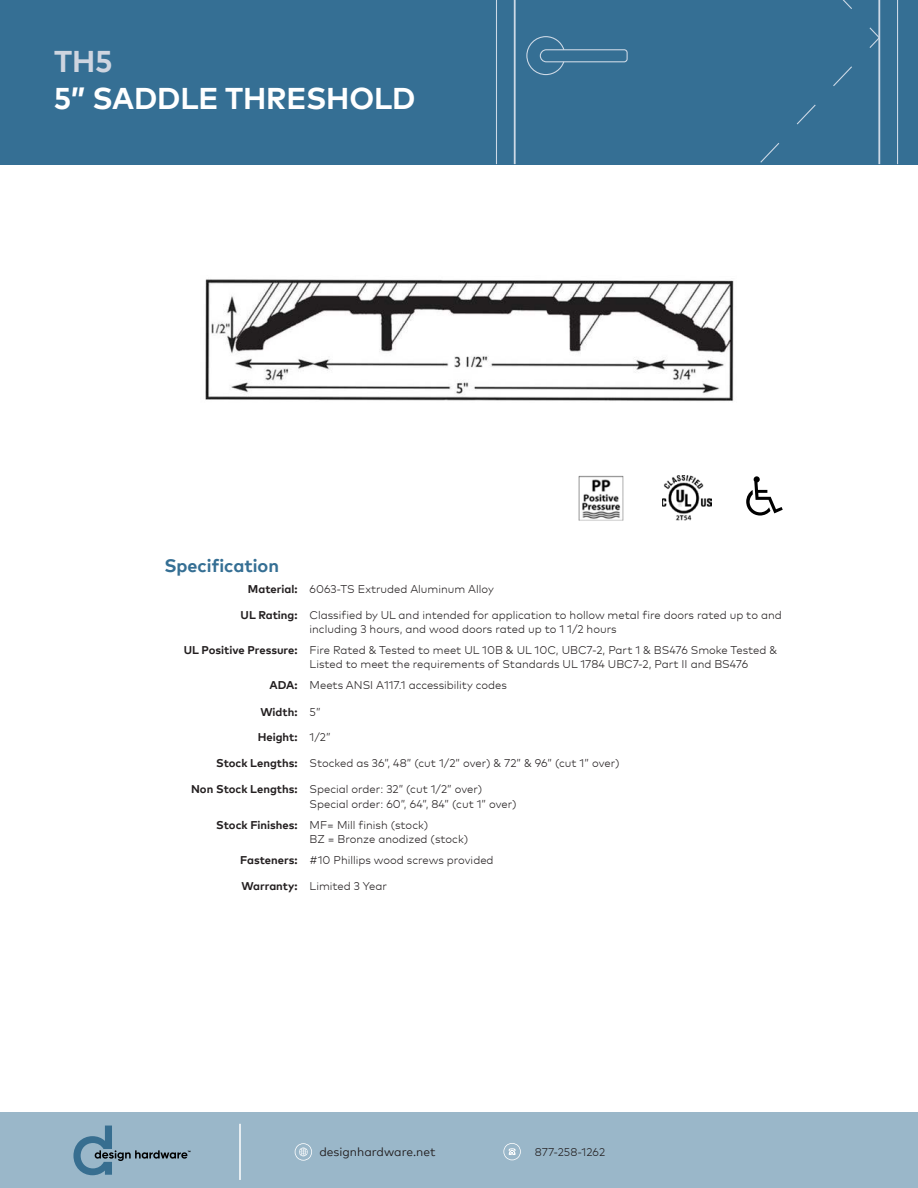
<style>
.page{position:relative;width:918px;height:1188px;background:#fff}
.page>*{position:absolute;margin:0;border:0;box-sizing:border-box;transform-origin:0 0}
.t1{font:700 30px "Mark Pro";letter-spacing:-.005em;color:#fff}
.t2{font:700 30px "Mark Pro";color:#ced5e0}
.t3{font:700 18px "Mark Pro";color:#356f94}
.t4{font:12px "Mark Pro";color:#231f20}
.t5{font:300 11.25px/14.2px "Mark Pro";color:#231f20}
.t6{font:700 11.25px "Mark Pro";color:#231f20}
.s1{font-weight:700}
.s2{font-weight:300}
</style>
<div class="page">
<div style="left:0;top:0;width:918px;height:165px;background:#356f94"></div>
<hr style="left:878px;top:0;width:2px;height:164px;background:#cdd9e6">
<hr style="left:514px;top:0;width:2px;height:164px;background:#cdd9e6">
<hr style="left:897px;top:0;width:1px;height:164px;background:#cdd9e6">
<hr style="left:496px;top:0;width:1px;height:164px;background:#cdd9e6">
<svg style="left:842px;top:0;width:10px;height:9px"></svg>
<svg style="left:869px;top:27px;width:10px;height:21px"></svg>
<svg style="left:526px;top:36px;width:326px;height:127px"></svg>
<div style="left:0;top:1112px;width:918px;height:76px;background:#9ab7c9"></div>
<svg style="left:73px;top:1126px;width:117px;height:49px"></svg>
<hr style="left:239px;top:1124px;width:2px;height:56px;background:#fff">
<svg style="left:295px;top:1143px;width:17px;height:18px"></svg>
<svg style="left:503px;top:1143px;width:18px;height:17px"></svg>
<svg style="left:746px;top:476px;width:37px;height:40px"></svg>
<img style="left:205px;top:279px;width:529px;height:122px">
<img style="left:578px;top:475px;width:46px;height:46px">
<img style="left:662px;top:475px;width:49px;height:46px">
<h1 class="t2" style="left:54px;top:39px;width:60px">TH5</h1>
<h1 class="t1" style="left:54px;top:76px;width:363px">5” SADDLE THRESHOLD</h1>
<h2 class="t3" style="left:164px;top:552px;width:116px">Specification</h2>
<p class="t5" style="left:248px;top:581px;width:247px"><span class="s1">Material:</span> 6063-TS Extruded Aluminum Alloy</p>
<p class="t5" style="left:310px;top:607px;width:474px;text-indent:-69px"><span class="s1">UL Rating:</span> Classified by UL and intended for application to hollow metal fire doors rated up to and including 3 hours, and wood doors rated up to 1 1/2 hours</p>
<p class="t5" style="left:310px;top:642px;width:469px;text-indent:-126px"><span class="s1">UL Positive Pressure:</span> Fire Rated &amp; Tested to meet UL 10B &amp; UL 10C, UBC7-2, Part 1 &amp; BS476 Smoke Tested &amp;<br>Listed to meet the requirements of Standards UL 1784 UBC7-2, Part II and BS476</p>
<p class="t5" style="left:270px;top:677px;width:239px"><span class="s1">ADA:</span> Meets ANSI A117.1 accessibility codes</p>
<p class="t6" style="left:260px;top:703px;width:62px">Width: <span class="s2">5”</span></p>
<p class="t6" style="left:258px;top:728px;width:74px">Height: <span class="s2">1/2”</span></p>
<p class="t5" style="left:216px;top:755px;width:405px"><span class="s1">Stock Lengths:</span> Stocked as 36”, 48” (cut 1/2” over) &amp; 72” &amp; 96” (cut 1” over)</p>
<p class="t5" style="left:310px;top:781px;width:209px;text-indent:-118px"><span class="s1">Non Stock Lengths:</span> Special order: 32” (cut 1/2” over)<br>Special order: 60”, 64”, 84” (cut 1” over)</p>
<p class="t5" style="left:310px;top:817px;width:160px;text-indent:-93px"><span class="s1">Stock Finishes:</span> MF= Mill finish (stock)<br>BZ = Bronze anodized (stock)</p>
<p class="t5" style="left:240px;top:852px;width:255px"><span class="s1">Fasteners:</span> #10 Phillips wood screws provided</p>
<p class="t5" style="left:242px;top:878px;width:147px"><span class="s1">Warranty:</span> Limited 3 Year</p>
<p class="t4" style="left:319px;top:1143px;width:118px">designhardware.net</p>
<p class="t5" style="left:535px;top:1144px;width:72px">877-258-1262</p>
</div>
